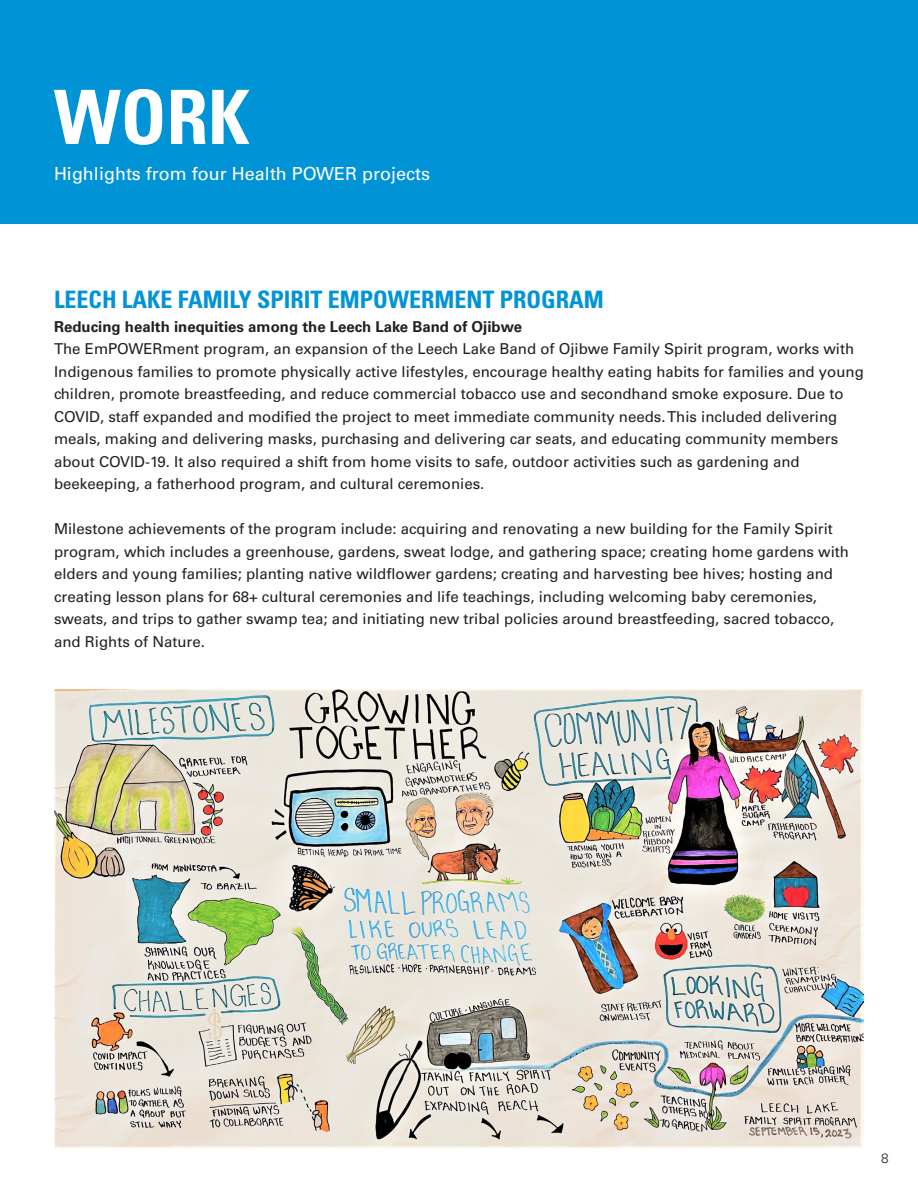
<style>
.page{position:relative;width:918px;height:1188px;background:#fff}
.page>*{position:absolute;margin:0;border:0;box-sizing:border-box;transform-origin:0 0}
.t1{font:700 condensed 75px "Univers";color:#fff}
.t2{font:700 condensed 24px "Univers";color:#0094d7}
.t3{font:18px "Univers LT Std";color:#fff}
.t4{font:15px/22.5px "Univers LT Std";color:#231f20}
.t5{font:700 15px "Univers LT Std";color:#231f20}
.t6{font:300 13.5px "Univers";color:#231f20}
</style>
<div class="page">
<div style="left:0;top:0;width:918px;height:224px;background:#0094d7"></div>
<img style="left:54px;top:689px;width:810px;height:459px">
<p class="t1" style="left:54px;top:71px;width:197px">WORK</p>
<p class="t3" style="left:54px;top:163px;width:378px">Highlights from four Health POWER projects</p>
<p class="t2" style="left:54px;top:285px;width:551px">LEECH LAKE FAMILY SPIRIT EMPOWERMENT PROGRAM</p>
<p class="t5" style="left:54px;top:318px;width:470px">Reducing health inequities among the Leech Lake Band of Ojibwe</p>
<p class="t4" style="left:54px;top:338px;width:811px">The EmPOWERment program, an expansion of the Leech Lake Band of Ojibwe Family Spirit program, works with Indigenous families to promote physically active lifestyles, encourage healthy eating habits for families and young children, promote breastfeeding, and reduce commercial tobacco use and secondhand smoke exposure. Due to COVID, staff expanded and modified the project to meet immediate community needs. This included delivering meals, making and delivering masks, purchasing and delivering car seats, and educating community members about COVID-19. It also required a shift from home visits to safe, outdoor activities such as gardening and beekeeping, a fatherhood program, and cultural ceremonies.</p>
<p class="t4" style="left:54px;top:518px;width:797px">Milestone achievements of the program include: acquiring and renovating a new building for the Family Spirit program, which includes a greenhouse, gardens, sweat lodge, and gathering space; creating home gardens with elders and young families; planting native wildflower gardens; creating and harvesting bee hives; hosting and creating lesson plans for 68+ cultural ceremonies and life teachings, including welcoming baby ceremonies, sweats, and trips to gather swamp tea; and initiating new tribal policies around breastfeeding, sacred tobacco, and Rights of Nature.</p>
<p class="t6" style="left:881px;top:1150px;width:9px">8</p>
</div>
